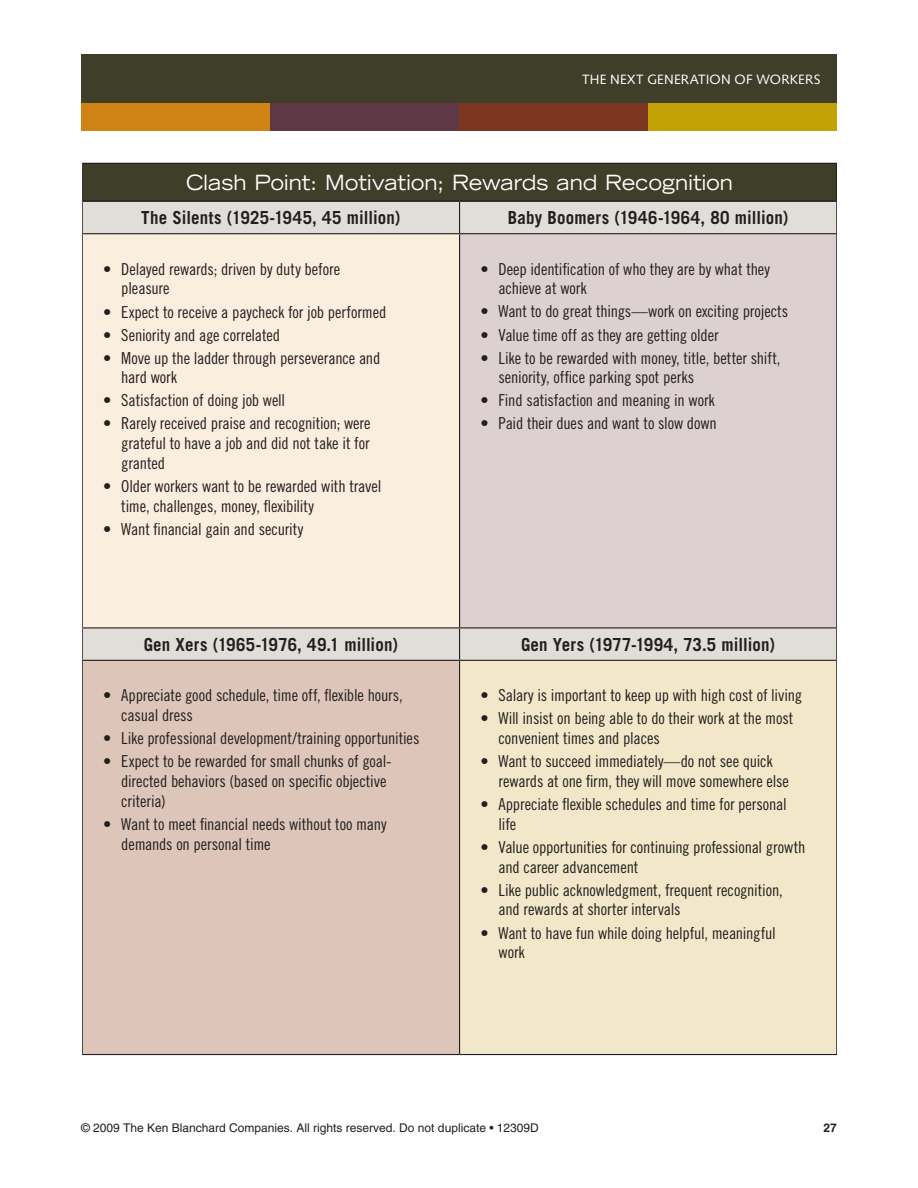
<style>
.page{position:relative;width:918px;height:1188px;background:#fff}
.page>*{position:absolute;margin:0;border:0;box-sizing:border-box;transform-origin:0 0}
.t1{font:expanded 21px "Trade Gothic LT Std";letter-spacing:.005em;color:#fff;scale:.94 1}
.t2{font:700 18px "Trade Gothic LT Std";letter-spacing:.01em;color:#231f20;scale:.94 1}
.t3{font:16.5px/19.8px "Trade Gothic LT Std Cn 18";letter-spacing:-.01em;color:#231f20}
.t4{font:13.5px "Syntax LT Std";letter-spacing:.015em;color:#fff}
.t5{font:12px "Helvetica LT Std";color:#231f20}
.t6{font:700 12px "Helvetica LT Std";color:#231f20}
</style>
<div class="page">
<div style="left:82px;top:163px;width:755px;height:38px;background:#3e3e29"></div>
<div style="left:83px;top:202px;width:753px;height:458px;background:#e1ded9"></div>
<div style="left:82px;top:234px;width:378px;height:394px;background:#faeedf"></div>
<div style="left:460px;top:234px;width:377px;height:394px;background:#dcd1d0"></div>
<div style="left:82px;top:660px;width:378px;height:395px;background:#ddc6b9"></div>
<div style="left:460px;top:660px;width:377px;height:395px;background:#f2e8c9"></div>
<hr style="left:82px;top:162px;width:378px;height:2px;background:#231f20">
<hr style="left:460px;top:162px;width:378px;height:2px;background:#231f20">
<hr style="left:82px;top:200px;width:378px;height:2px;background:#231f20">
<hr style="left:460px;top:200px;width:378px;height:2px;background:#231f20">
<hr style="left:459px;top:202px;width:1px;height:31px;background:#231f20">
<hr style="left:82px;top:233px;width:378px;height:1px;background:#231f20">
<hr style="left:460px;top:233px;width:377px;height:1px;background:#231f20">
<hr style="left:459px;top:234px;width:1px;height:393px;background:#231f20">
<hr style="left:82px;top:627px;width:378px;height:1px;background:#231f20">
<hr style="left:460px;top:627px;width:377px;height:1px;background:#231f20">
<hr style="left:459px;top:628px;width:1px;height:32px;background:#231f20">
<hr style="left:82px;top:660px;width:378px;height:1px;background:#231f20">
<hr style="left:460px;top:660px;width:377px;height:1px;background:#231f20">
<hr style="left:459px;top:661px;width:1px;height:393px;background:#231f20">
<hr style="left:82px;top:1054px;width:378px;height:1px;background:#231f20">
<hr style="left:460px;top:1054px;width:377px;height:1px;background:#231f20">
<div style="left:81px;top:102px;width:189px;height:29px;background:#d08315"></div>
<div style="left:270px;top:102px;width:189px;height:29px;background:#5e3844"></div>
<div style="left:459px;top:102px;width:189px;height:29px;background:#7c351e"></div>
<div style="left:648px;top:102px;width:189px;height:29px;background:#c2a205"></div>
<div style="left:81px;top:54px;width:756px;height:49px;background:#3e3e29"></div>
<p class="t4" style="left:582px;top:71px;width:240px">THE NEXT GENERATION OF WORKERS</p>
<p class="t1" style="left:186px;top:168px;width:583px">Clash Point: Motivation; Rewards and Recognition</p>
<p class="t2" style="left:141px;top:207px;width:277px">The Silents (1925-1945, 45 million)</p>
<p class="t2" style="left:508px;top:207px;width:300px">Baby Boomers (1946-1964, 80 million)</p>
<p class="t3" style="left:121px;top:259px;width:220px;text-indent:-18px">• Delayed rewards; driven by duty before pleasure</p>
<p class="t3" style="left:103px;top:302px;width:285px">• Expect to receive a paycheck for job performed</p>
<p class="t3" style="left:103px;top:325px;width:178px">• Seniority and age correlated</p>
<p class="t3" style="left:121px;top:348px;width:261px;text-indent:-18px">• Move up the ladder through perseverance and hard work</p>
<p class="t3" style="left:103px;top:390px;width:183px">• Satisfaction of doing job well</p>
<p class="t3" style="left:121px;top:413px;width:251px;text-align:justify;text-indent:-18px">• Rarely received praise and recognition; were grateful to have a job and did not take it for granted</p>
<p class="t3" style="left:121px;top:476px;width:262px;text-indent:-18px">• Older workers want to be rewarded with travel time, challenges, money, flexibility</p>
<p class="t3" style="left:103px;top:519px;width:202px">• Want financial gain and security</p>
<p class="t3" style="left:499px;top:259px;width:273px;text-indent:-18px">• Deep identification of who they are by what they achieve at work</p>
<p class="t3" style="left:481px;top:302px;width:309px">• Want to do great things—work on exciting projects</p>
<p class="t3" style="left:481px;top:325px;width:240px">• Value time off as they are getting older</p>
<p class="t3" style="left:499px;top:348px;width:284px;text-indent:-18px">• Like to be rewarded with money, title, better shift, seniority, office parking spot perks</p>
<p class="t3" style="left:481px;top:390px;width:236px">• Find satisfaction and meaning in work</p>
<p class="t3" style="left:481px;top:414px;width:238px">• Paid their dues and want to slow down</p>
<p class="t2" style="left:144px;top:633px;width:272px">Gen Xers (1965-1976, 49.1 million)</p>
<p class="t2" style="left:521px;top:633px;width:272px">Gen Yers (1977-1994, 73.5 million)</p>
<p class="t3" style="left:121px;top:685px;width:283px;text-indent:-18px">• Appreciate good schedule, time off, flexible hours, casual dress</p>
<p class="t3" style="left:103px;top:728px;width:318px">• Like professional development/training opportunities</p>
<p class="t3" style="left:121px;top:751px;width:272px;text-indent:-18px">• Expect to be rewarded for small chunks of goal&shy;directed behaviors (based on specific objective criteria)</p>
<p class="t3" style="left:121px;top:814px;width:267px;text-indent:-18px">• Want to meet financial needs without too many demands on personal time</p>
<p class="t3" style="left:481px;top:685px;width:323px">• Salary is important to keep up with high cost of living</p>
<p class="t3" style="left:499px;top:708px;width:296px;text-indent:-18px">• Will insist on being able to do their work at the most convenient times and places</p>
<p class="t3" style="left:499px;top:751px;width:292px;text-indent:-18px">• Want to succeed immediately—do not see quick rewards at one firm, they will move somewhere else</p>
<p class="t3" style="left:499px;top:794px;width:290px;text-indent:-18px">• Appreciate flexible schedules and time for personal life</p>
<p class="t3" style="left:499px;top:837px;width:308px;text-indent:-18px">• Value opportunities for continuing professional growth and career advancement</p>
<p class="t3" style="left:499px;top:880px;width:286px;text-indent:-18px">• Like public acknowledgment, frequent recognition, and rewards at shorter intervals</p>
<p class="t3" style="left:499px;top:923px;width:279px;text-indent:-18px">• Want to have fun while doing helpful, meaningful work</p>
<p class="t5" style="left:81px;top:1121px;width:459px">© 2009 The Ken Blanchard Companies. All rights reserved. Do not duplicate • 12309D</p>
<p class="t6" style="left:824px;top:1121px;width:8px">27</p>
</div>
